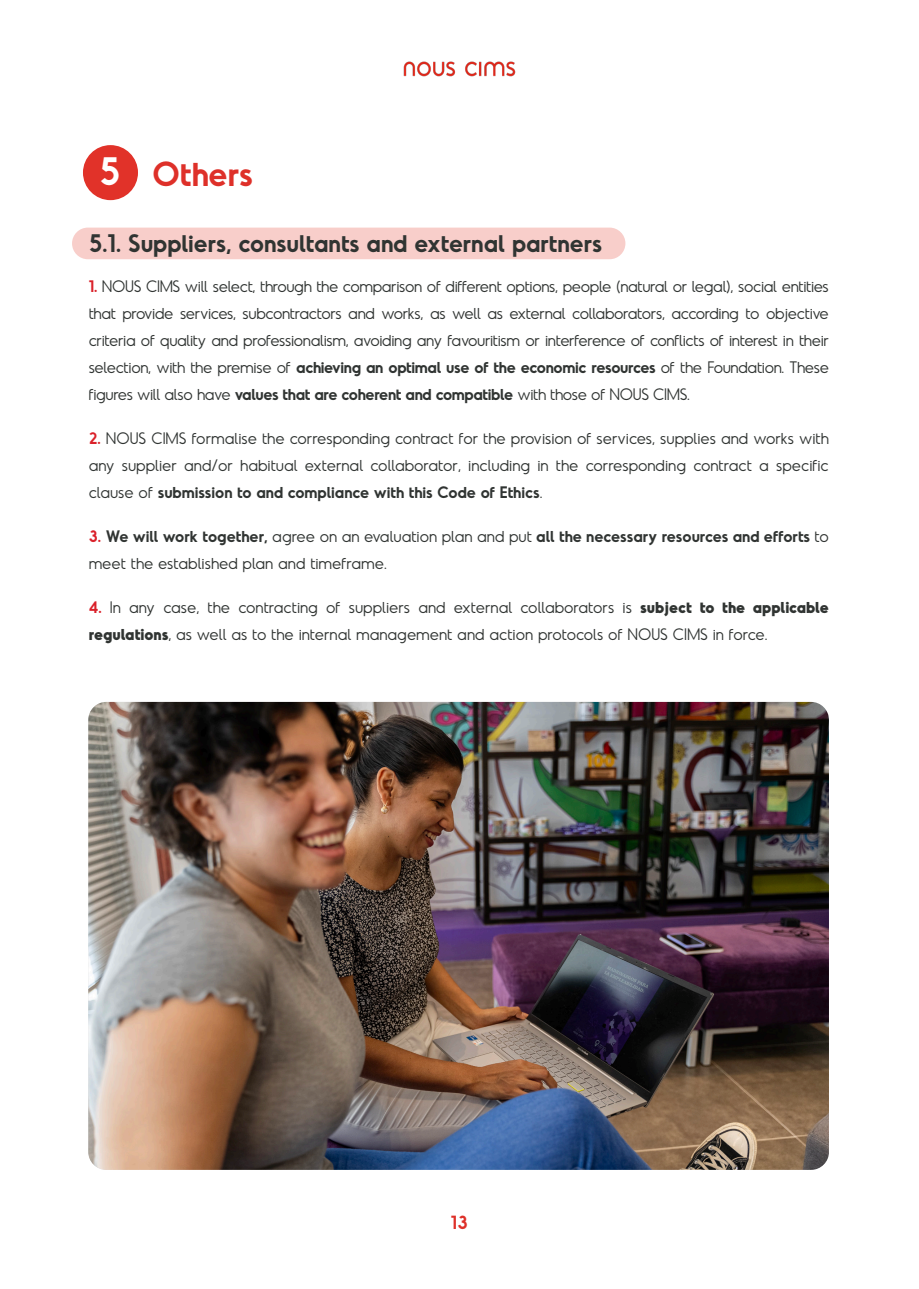
<style>
.page{position:relative;width:919px;height:1289px;background:#fff}
.page>*{position:absolute;margin:0;border:0;box-sizing:border-box;transform-origin:0 0}
.t1{font:600 37.5px "Odudo";color:#fff}
.t2{font:600 33px "Odudo";color:#de3029}
.t3{font:600 24px "Odudo";color:#303432}
.t4{font:600 18px "Odudo";color:#de3029}
.texto_general{font:300 15.75px/27px "Odudo";color:#303432;text-align:justify}
.s1{font-weight:600;color:#da212a}
.s2{font-weight:600}
.s3{font-weight:700}
</style>
<div class="page">
<img style="left:404px;top:61px;width:111px;height:16px">
<div style="left:72px;top:227px;width:553px;height:32px;background:#f8ceca;border-radius:16px"></div>
<div style="left:83px;top:145px;width:55px;height:55px;background:#e13229;border-radius:50%"></div>
<img style="left:88px;top:702px;width:740px;height:467px">
<p class="t1" style="left:99px;top:148px;width:23px">5</p>
<p class="t2" style="left:152px;top:153px;width:102px">Others</p>
<p class="t3" style="left:89px;top:227px;width:515px">5.1. Suppliers, consultants and external partners</p>
<p class="texto_general" style="left:89px;top:273px;width:741px"><span class="s1">1.</span> NOUS CIMS will select, through the comparison of different options, people (natural or legal), social entities that provide services, subcontractors and works, as well as external collaborators, according to objective criteria of quality and professionalism, avoiding any favouritism or interference of conflicts of interest in their selection, with the premise of <span class="s2">achieving an optimal use of the economic resources</span> of the Foundation. These figures will also have <span class="s2">values that are coherent and compatible</span> with those of NOUS CIMS.</p>
<p class="texto_general" style="left:89px;top:425px;width:741px"><span class="s1">2.</span> NOUS CIMS formalise the corresponding contract for the provision of services, supplies and works with any supplier and/or habitual external collaborator, including in the corresponding contract a specific clause of <span class="s2">submission to and compliance with this Code of Ethics</span>.</p>
<p class="texto_general" style="left:89px;top:523px;width:741px"><span class="s1">3.</span> <span class="s2">We will work together,</span> agree on an evaluation plan and put <span class="s2">all the necessary resources and efforts</span> to meet the established plan and timeframe.</p>
<p class="texto_general" style="left:89px;top:594px;width:741px"><span class="s1">4.</span> In any case, the contracting of suppliers and external collaborators is <span class="s3">subject to the applicable regulations</span>, as well as to the internal management and action protocols of NOUS CIMS in force.</p>
<p class="t4" style="left:451px;top:1210px;width:19px">13</p>
</div>
